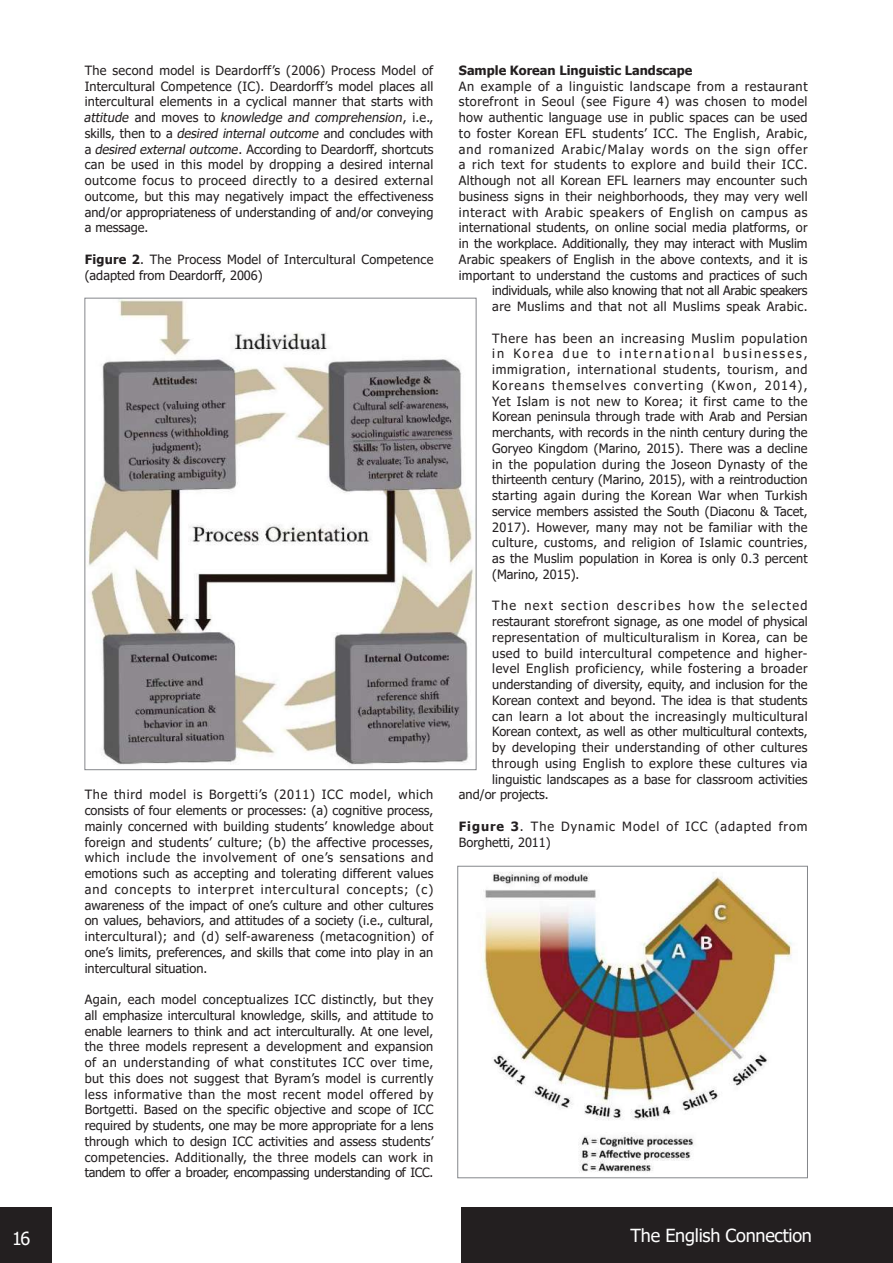
<style>
.page{position:relative;width:893px;height:1263px;background:#fff}
.page>*{position:absolute;margin:0;border:0;box-sizing:border-box;transform-origin:0 0}
.t1{font:18px "Tahoma";letter-spacing:-.015em;color:#fff}
.t2{font:12.75px/15.8px "Tahoma";letter-spacing:.02em;color:#231f20;text-align:justify}
.t3{font:12.75px "Tahoma";color:#231f20}
.t4{font:12.75px "Tahoma";letter-spacing:.04em;color:#231f20}
.t5{font:12.75px/15.8px "Tahoma";letter-spacing:.07em;color:#231f20}
.t6{font:12.75px "Tahoma";letter-spacing:.11em;color:#231f20}
.t7{font:700 12.75px "Tahoma";color:#231f20}
.s1{font-style:italic}
.s2{font-weight:700}
</style>
<div class="page">
<div style="left:0;top:1208px;width:51px;height:55px;background:#231f20"></div>
<div style="left:461px;top:1208px;width:432px;height:55px;background:#231f20"></div>
<img style="left:88px;top:300px;width:386px;height:465px">
<img style="left:480px;top:872px;width:312px;height:300px">
<div style="left:458px;top:866px;width:350px;height:312px;border:1px solid #85878b"></div>
<p class="t2" style="left:84px;top:63px;width:351px">The second model is Deardorff’s (2006) Process Model of Intercultural Competence (IC). Deardorff’s model places all intercultural elements in a cyclical manner that starts with <span class="s1">attitude</span> a n d m o v e s t o <span class="s1">knowledge and comprehension</span>, i . e . , skills, then to a <span class="s1">desired internal outcome</span> and concludes with a <span class="s1">desired external outcome</span>. According to Deardorff, shortcuts can be used in this model by dropping a desired internal outcome focus to proceed directly to a desired external outcome, but this may negatively impact the effectiveness and/or appropriateness of understanding of and/or conveying a message.</p>
<p class="t2" style="left:85px;top:252px;width:350px"><span class="s2">Figure 2</span>. The Process Model of Intercultural Competence (adapted from Deardorff, 2006)</p>
<p class="t2" style="left:85px;top:787px;width:350px">The third model is Borgetti’s (2011) ICC model, which consists of four elements or processes: (a) cognitive process, mainly concerned with building students’ knowledge about foreign and students’ culture; (b) the affective processes, which include the involvement of one’s sensations and emotions such as accepting and tolerating different values and concepts to interpret intercultural concepts; (c) awareness of the impact of one’s culture and other cultures on values, behaviors, and attitudes of a society (i.e., cultural, intercultural); and (d) self-awareness (metacognition) of one’s limits, preferences, and skills that come into play in an intercultural situation.</p>
<p class="t2" style="left:85px;top:992px;width:350px">Again, each model conceptualizes ICC distinctly, but they all emphasize intercultural knowledge, skills, and attitude to enable learners to think and act interculturally. At one level, the three models represent a development and expansion of an understanding of what constitutes ICC over time, but this does not suggest that Byram’s model is currently less informative than the most recent model offered by Bortgetti. Based on the specific objective and scope of ICC required by students, one may be more appropriate for a lens through which to design ICC activities and assess students’ competencies. Additionally, the three models can work in tandem to offer a broader, encompassing understanding of ICC.</p>
<p class="t7" style="left:459px;top:61px;width:235px">Sample Korean Linguistic Landscape</p>
<p class="t2" style="left:459px;top:79px;width:350px;text-align:right">An example of a linguistic landscape from a restaurant storefront in Seoul (see Figure 4) was chosen to model how authentic language use in public spaces can be used to foster Korean EFL students’ ICC. The English, Arabic, and romanized Arabic/Malay words on the sign offer a rich text for students to explore and build their ICC.<br>Although not all Korean EFL learners may encounter such business signs in their neighborhoods, they may very well interact with Arabic speakers of English on campus as international students, on online social media platforms, or in the workplace. Additionally, they may interact with Muslim Arabic speakers of English in the above contexts, and it is important to understand the customs and practices of such individuals, while also knowing that not all Arabic speakers<br>are Muslims and that not all Muslims speak Arabic.</p>
<p class="t2" style="left:492px;top:331px;width:317px">There has been an increasing Muslim population in Korea due to international businesses, immigration, international students, tourism, and Koreans themselves converting (Kwon, 2014), Yet Islam is not new to Korea; it first came to the Korean peninsula through trade with Arab and Persian merchants, with records in the ninth century during the Goryeo Kingdom (Marino, 2015). There was a decline in the population during the Joseon Dynasty of the thirteenth century (Marino, 2015), with a reintroduction starting again during the Korean War when Turkish service members assisted the South (Diaconu &amp; Tacet, 2017). However, many may not be familiar with the culture, customs, and religion of Islamic countries, as the Muslim population in Korea is only 0.3 percent (Marino, 2015).</p>
<p class="t6" style="left:492px;top:597px;width:317px">The next section describes how the selected</p>
<p class="t3" style="left:492px;top:613px;width:317px">restaurant storefront signage, as one model of physical</p>
<p class="t2" style="left:492px;top:630px;width:317px">representation of multiculturalism in Korea, can be</p>
<p class="t2" style="left:492px;top:646px;width:317px">used to build intercultural competence and higher-</p>
<p class="t4" style="left:492px;top:660px;width:317px">level English proficiency, while fostering a broader</p>
<p class="t3" style="left:492px;top:676px;width:317px">understanding of diversity, equity, and inclusion for the</p>
<p class="t2" style="left:492px;top:693px;width:317px">Korean context and beyond. The idea is that students</p>
<p class="t4" style="left:492px;top:707px;width:317px">can learn a lot about the increasingly multicultural</p>
<p class="t3" style="left:492px;top:723px;width:317px">Korean context, as well as other multicultural contexts,</p>
<p class="t2" style="left:492px;top:740px;width:317px">by developing their understanding of other cultures</p>
<p class="t2" style="left:492px;top:756px;width:317px">through using English to explore these cultures via</p>
<p class="t2" style="left:492px;top:772px;width:317px">linguistic landscapes as a base for classroom activities</p>
<p class="t3" style="left:459px;top:786px;width:91px">and/or projects.</p>
<p class="t5" style="left:459px;top:819px;width:350px"><span class="s2">Figure 3</span>. The Dynamic Model of ICC (adapted from<br>Borghetti, 2011)</p>
<h1 class="t1" style="left:12px;top:1226px;width:20px">16</h1>
<h1 class="t1" style="left:631px;top:1223px;width:183px">The English Connection</h1>
</div>
